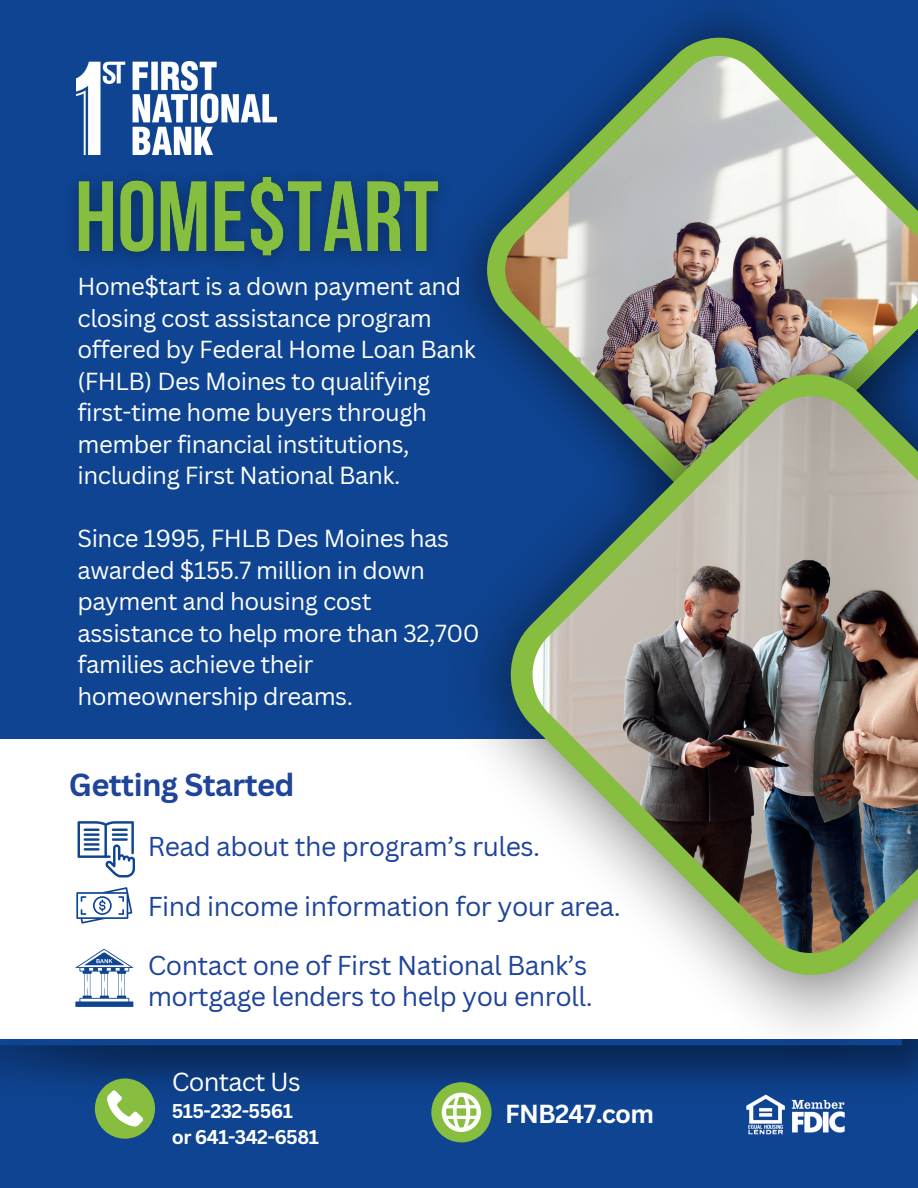
<style>
.page{position:relative;width:918px;height:1188px;background:#0f4492}
.page>*{position:absolute;margin:0;border:0;box-sizing:border-box;transform-origin:0 0}
.t1{font:700 31.05px "Canva Sans";letter-spacing:-.02em;color:#1e449b}
.t2{font:26.55px/31.5px "Canva Sans";letter-spacing:-.02em;color:#1e449b}
.t3{font:700 25.35px "Canva Sans";letter-spacing:-.03em;color:#fff}
.t4{font:25.35px "Canva Sans";letter-spacing:-.03em;color:#fff}
.t5{font:24px/31.5px "Canva Sans";letter-spacing:-.02em;color:#fff}
.t6{font:700 19.35px/25.8px "Canva Sans";letter-spacing:-.03em;color:#fff}
</style>
<div class="page">
<svg style="left:481px;top:32px;width:341px;height:191px"></svg>
<img style="left:505px;top:56px;width:413px;height:167px">
<img style="left:0;top:1045px;width:357px;height:65px">
<div style="left:0;top:739px;width:918px;height:300px;background:#fff"></div>
<img style="left:357px;top:223px;width:561px;height:918px">
<svg style="left:511px;top:374px;width:407px;height:601px"></svg>
<img style="left:533px;top:396px;width:385px;height:556px">
<div style="left:95px;top:1079px;width:60px;height:60px;background:#87be3f;border-radius:50%"></div>
<div style="left:431px;top:1082px;width:61px;height:60px;background:#87be3f;border-radius:50%"></div>
<svg style="left:107px;top:1090px;width:36px;height:36px"></svg>
<svg style="left:442px;top:1093px;width:39px;height:39px"></svg>
<img style="left:76px;top:62px;width:201px;height:92px">
<svg style="left:78px;top:821px;width:57px;height:56px"></svg>
<svg style="left:76px;top:887px;width:56px;height:37px"></svg>
<svg style="left:75px;top:949px;width:59px;height:58px"></svg>
<img style="left:745px;top:1093px;width:101px;height:42px">
<img style="left:73px;top:174px;width:390px;height:111px">
<p class="t5" style="left:78px;top:271px;width:400px">Home$tart is a down payment and closing cost assistance program offered by Federal Home Loan Bank (FHLB) Des Moines to qualifying first-time home buyers through member financial institutions, including First National Bank.</p>
<p class="t5" style="left:78px;top:523px;width:404px">Since 1995, FHLB Des Moines has awarded $155.7 million in down payment and housing cost assistance to help more than 32,700 families achieve their homeownership dreams.</p>
<p class="t1" style="left:69px;top:767px;width:227px">Getting Started</p>
<p class="t2" style="left:148px;top:831px;width:394px">Read about the program’s rules.</p>
<p class="t2" style="left:148px;top:890px;width:474px">Find income information for your area.</p>
<p class="t2" style="left:148px;top:950px;width:446px">Contact one of First National Bank’s mortgage lenders to help you enroll.</p>
<p class="t4" style="left:172px;top:1067px;width:130px">Contact Us</p>
<p class="t6" style="left:172px;top:1099px;width:149px">515-232-5561<br>or 641-342-6581</p>
<p class="t3" style="left:505px;top:1099px;width:150px">FNB247.com</p>
</div>
